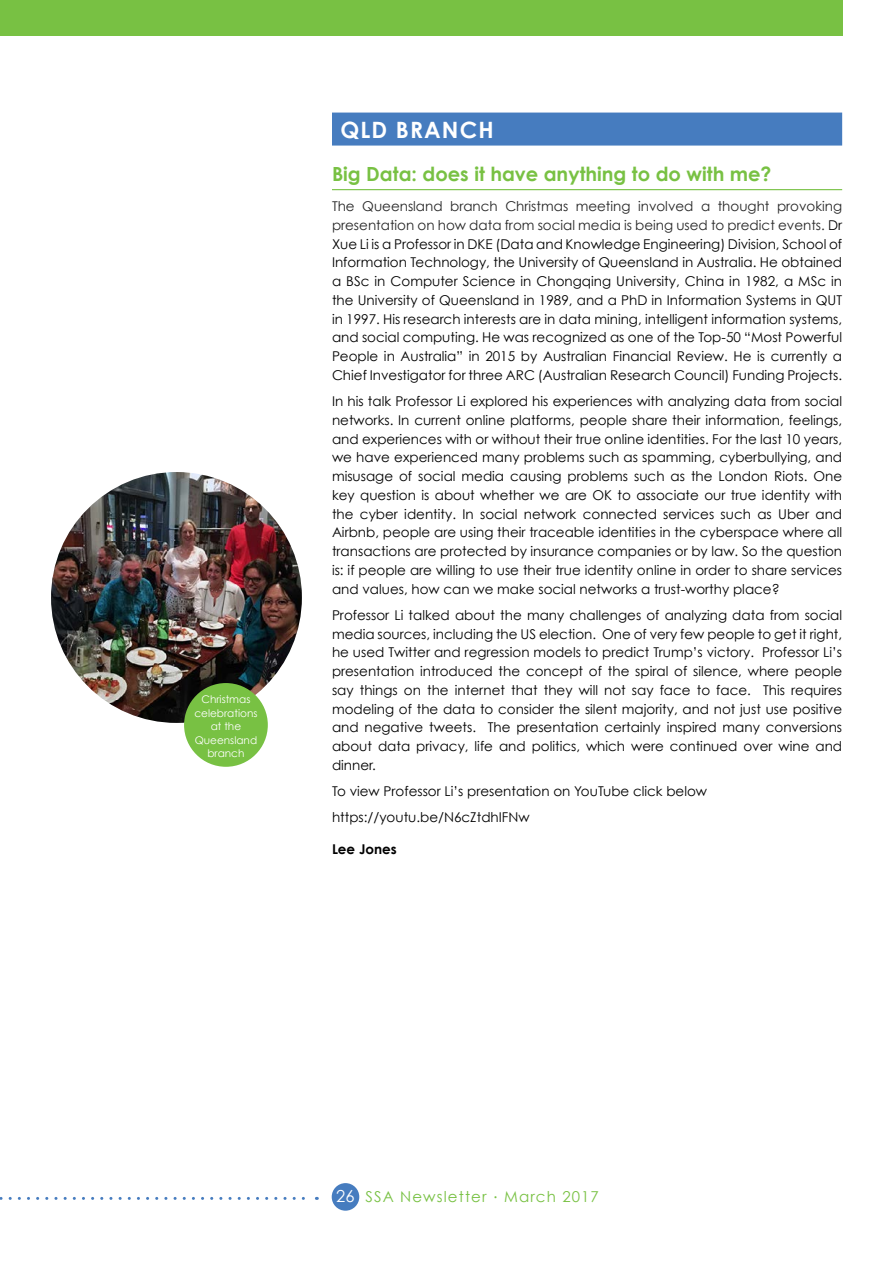
<style>
.page{position:relative;width:893px;height:1263px;background:#fff}
.page>*{position:absolute;margin:0;border:0;box-sizing:border-box;transform-origin:0 0}
.t1{font:700 22.5px "Century Gothic";letter-spacing:.05em;color:#fff}
.t2{font:700 19.5px "Century Gothic";color:#78c143}
.t3{font:15px "Century Gothic";letter-spacing:.075em;color:#78c143}
.t4{font:13.5px/18.8px "Century Gothic";color:#000;text-align:justify}
.t5{font:700 13.5px "Century Gothic";color:#000}
.t6{font:10.5px/13.5px "Century Gothic";color:#fff;text-align:center}
.s1{color:#262626}
.s2{font-size:16.5px;color:#fff}
</style>
<div class="page">
<div style="left:332px;top:1183px;width:27px;height:28px;background:#467cbf;border-radius:50%"></div>
<div style="left:0;top:0;width:842px;height:36px;background:#78c143"></div>
<svg style="left:0;top:1197px;width:317px;height:3px"></svg>
<div style="left:332px;top:113px;width:510px;height:33px;background:#467cbf"></div>
<hr style="left:332px;top:189px;width:510px;height:1px;background:#78c143">
<img style="left:51px;top:472px;width:251px;height:251px;border-radius:125px">
<div style="left:184px;top:683px;width:84px;height:84px;background:#78c143;border-radius:50%"></div>
<p class="t6" style="left:194px;top:692px;width:65px">Christmas celebrations at the<br>Queensland branch</p>
<h1 class="t1" style="left:340px;top:116px;width:155px">QLD BRANCH</h1>
<h2 class="t2" style="left:332px;top:161px;width:441px">Big Data: does it have anything to do with me?</h2>
<p class="t4" style="left:332px;top:197px;width:512px"><span class="s1">The Queensland branch Christmas meeting involved a thought provoking presentation on how data from social media is being used to predict events.</span> Dr Xue Li is a Professor in DKE (Data and Knowledge Engineering) Division, School of Information Technology, the University of Queensland in Australia. He obtained a BSc in Computer Science in Chongqing University, China in 1982, a MSc in the University of Queensland in 1989, and a PhD in Information Systems in QUT in 1997. His research interests are in data mining, intelligent information systems, and social computing. He was recognized as one of the Top-50 “Most Powerful People in Australia” in 2015 by Australian Financial Review. He is currently a Chief Investigator for three ARC (Australian Research Council) Funding Projects.</p>
<p class="t4" style="left:332px;top:392px;width:512px">In his talk Professor Li explored his experiences with analyzing data from social networks. In current online platforms, people share their information, feelings, and experiences with or without their true online identities. For the last 10 years, we have experienced many problems such as spamming, cyberbullying, and misusage of social media causing problems such as the London Riots. One key question is about whether we are OK to associate our true identity with the cyber identity. In social network connected services such as Uber and Airbnb, people are using their traceable identities in the cyberspace where all transactions are protected by insurance companies or by law. So the question is: if people are willing to use their true identity online in order to share services and values, how can we make social networks a trust-worthy place?</p>
<p class="t4" style="left:332px;top:605px;width:512px">Professor Li talked about the many challenges of analyzing data from social media sources, including the US election. One of very few people to get it right, he used Twitter and regression models to predict Trump’s victory. Professor Li’s presentation introduced the concept of the spiral of silence, where people say things on the internet that they will not say face to face. This requires modeling of the data to consider the silent majority, and not just use positive and negative tweets. The presentation certainly inspired many conversions about data privacy, life and politics, which were continued over wine and dinner.</p>
<p class="t4" style="left:332px;top:778px;width:377px;line-height:26.2px">To view Professor Li’s presentation on YouTube click below https://youtu.be/N6cZtdhIFNw</p>
<p class="t5" style="left:332px;top:840px;width:66px">Lee Jones</p>
<p class="t3" style="left:336px;top:1187px;width:264px"><span class="s2">26</span> SSA Newsletter <sup>.</sup> March 2017</p>
</div>
